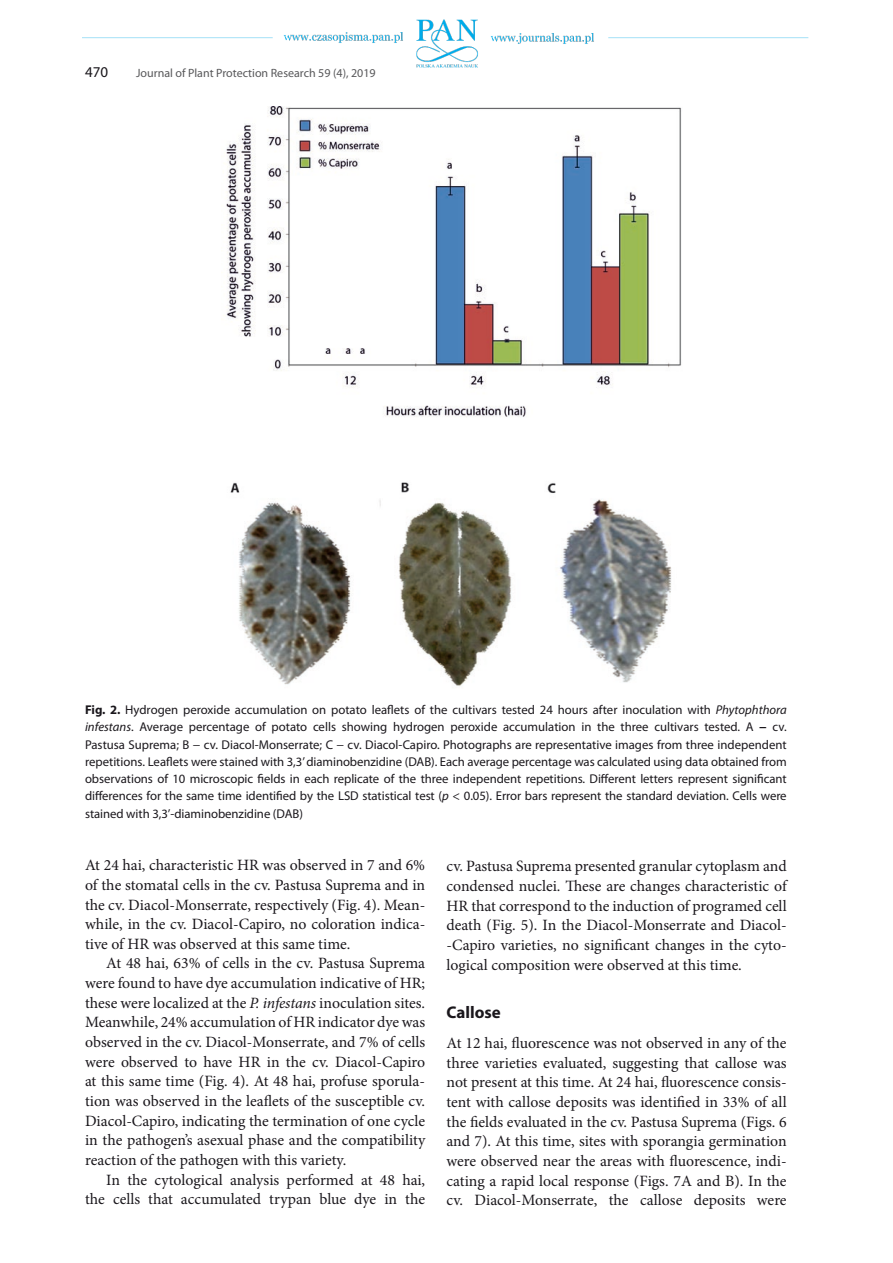
<style>
.page{position:relative;width:893px;height:1263px;background:#fff}
.page>*{position:absolute;margin:0;border:0;box-sizing:border-box;transform-origin:0 0}
.t1{font:700 16.95px "Myriad Pro";color:#1a171c}
.t2{font:15.75px/19.6px "Minion Pro";color:#1a171c;text-align:justify}
.t3{font:15px "Myriad Pro";color:#1a171c}
.t4{font:12.75px/17.2px "Myriad Pro";letter-spacing:-.005em;color:#1a171c;text-align:justify}
.t5{font:12px "Myriad Pro";color:#58585a}
.s1{font-weight:700}
.s2{font-style:italic}
</style>
<div class="page">
<img style="left:82px;top:19px;width:727px;height:49px">
<img style="left:226px;top:106px;width:456px;height:580px">
<p class="t3" style="left:85px;top:63px;width:25px">470</p>
<p class="t5" style="left:136px;top:66px;width:241px">Journal of Plant Protection Research 59 (4), 2019</p>
<p class="t4" style="left:85px;top:701px;width:703px"><span class="s1">Fig. 2.</span> Hydrogen peroxide accumulation on potato leaflets of the cultivars tested 24 hours after inoculation with <span class="s2">Phytophthora infestans</span>. Average percentage of potato cells showing hydrogen peroxide accumulation in the three cultivars tested. A <span class="s1">−</span> cv.<br>Pastusa Suprema; B − cv. Diacol-Monserrate; C − cv. Diacol-Capiro. Photographs are representative images from three independent repetitions. Leaflets were stained with 3,3’ diaminobenzidine (DAB). Each average percentage was calculated using data obtained from observations of 10 microscopic fields in each replicate of the three independent repetitions. Different letters represent significant differences for the same time identified by the LSD statistical test (<span class="s2">p</span> &lt; 0.05). Error bars represent the standard deviation. Cells were stained with 3,3’-diaminobenzidine (DAB)</p>
<p class="t2" style="left:85px;top:855px;width:342px">At 24 hai, characteristic HR was observed in 7 and 6% of the stomatal cells in the cv. Pastusa Suprema and in the cv. Diacol-Monserrate, respectively (Fig. 4). Mean&shy;while, in the cv. Diacol-Capiro, no coloration indica&shy;tive of HR was observed at this same time.</p>
<p class="t2" style="left:85px;top:954px;width:342px;text-indent:21px">At 48 hai, 63% of cells in the cv. Pastusa Suprema were found to have dye accumulation indicative of HR; these were localized at the <span class="s2">P. infestans</span> inoculation sites.<br>Meanwhile, 24% accumulation of HR indicator dye was observed in the cv. Diacol-Monserrate, and 7% of cells were observed to have HR in the cv. Diacol-Capiro at this same time (Fig. 4). At 48 hai, profuse sporula&shy;tion was observed in the leaflets of the susceptible cv.<br>Diacol-Capiro, indicating the termination of one cycle in the pathogen’s asexual phase and the compatibility reaction of the pathogen with this variety.</p>
<p class="t2" style="left:85px;top:1170px;width:342px;text-align:right">In the cytological analysis performed at 48 hai, the cells that accumulated trypan blue dye in the</p>
<p class="t2" style="left:446px;top:856px;width:342px">cv. Pastusa Suprema presented granular cytoplasm and condensed nuclei. These are changes characteristic of HR that correspond to the induction of programed cell death (Fig. 5). In the Diacol-Monserrate and Diacol--Capiro varieties, no significant changes in the cyto&shy;logical composition were observed at this time.</p>
<p class="t1" style="left:446px;top:1001px;width:56px">Callose</p>
<p class="t2" style="left:446px;top:1033px;width:342px">At 12 hai, fluorescence was not observed in any of the three varieties evaluated, suggesting that callose was not present at this time. At 24 hai, fluorescence consis&shy;tent with callose deposits was identified in 33% of all the fields evaluated in the cv. Pastusa Suprema (Figs. 6 and 7). At this time, sites with sporangia germination were observed near the areas with fluorescence, indi&shy;cating a rapid local response (Figs. 7A and B). In the cv. Diacol-Monserrate, the callose deposits were</p>
</div>
